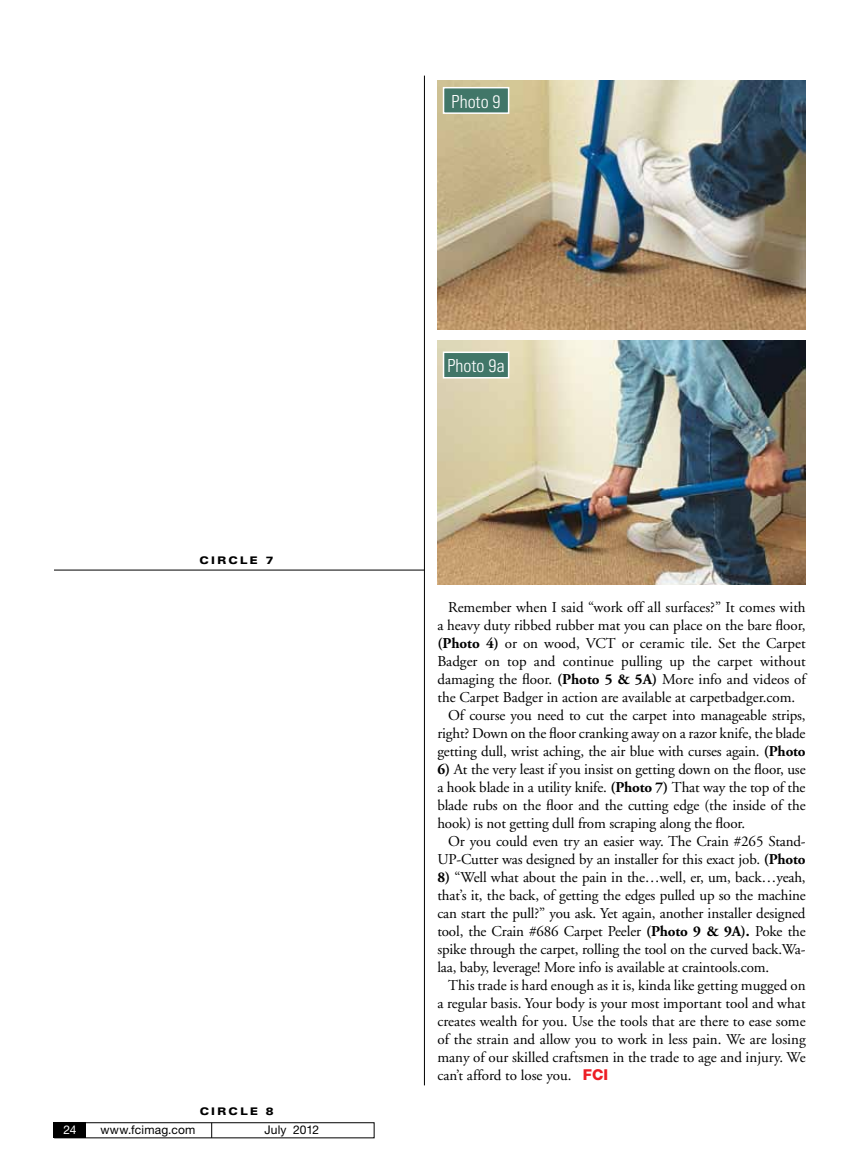
<style>
.page{position:relative;width:864px;height:1161px;background:#fff}
.page>*{position:absolute;margin:0;border:0;box-sizing:border-box;transform-origin:0 0}
.t1{font:300 condensed 18px "Univers";color:#fff}
.t2{font:15px/18px "Adobe Garamond";letter-spacing:-.01em;color:#000;text-align:justify}
.t3{font:12px "Helvetica Neue";letter-spacing:.01em;color:#000}
.t4{font:12px "Helvetica Neue";color:#fff}
.t5{font:900 expanded 10.5px "Univers";letter-spacing:.195em;color:#000}
.s1{font-weight:700}
.s2{font-family:"Helvetica Neue";font-weight:800;color:#ed1d24}
</style>
<div class="page">
<svg style="left:211px;top:1123px;width:1px;height:15px"></svg>
<div style="left:54px;top:1123px;width:32px;height:15px;background:#000"></div>
<img style="left:437px;top:80px;width:369px;height:250px">
<img style="left:437px;top:341px;width:369px;height:244px">
<div style="left:444px;top:88px;width:65px;height:25px;background:#417668"></div>
<div style="left:443px;top:87px;width:66px;height:27px;border:2px solid #fff"></div>
<div style="left:444px;top:352px;width:65px;height:26px;background:#417668"></div>
<div style="left:443px;top:352px;width:66px;height:27px;border:2px solid #fff"></div>
<hr style="left:424px;top:76px;width:1px;height:1009px;background:#000">
<hr style="left:54px;top:570px;width:371px;height:1px;background:#000">
<p class="t5" style="left:200px;top:554px;width:75px">CIRCLE 7</p>
<p class="t5" style="left:200px;top:1105px;width:75px">CIRCLE 8</p>
<p class="t4" style="left:63px;top:1123px;width:15px">24</p>
<p class="t3" style="left:100px;top:1123px;width:97px">www.fcimag.com</p>
<p class="t3" style="left:265px;top:1123px;width:56px">July 2012</p>
<p class="t1" style="left:452px;top:90px;width:51px">Photo 9</p>
<p class="t1" style="left:447px;top:355px;width:59px">Photo 9a</p>
<p class="t2" style="left:448px;top:599px;width:359px">Remember when I said “work off all surfaces?” It comes with</p>
<p class="t2" style="left:437px;top:617px;width:370px">a heavy duty ribbed rubber mat you can place on the bare floor,</p>
<p class="t2" style="left:437px;top:635px;width:370px"><span class="s1">(Photo 4)</span> or on wood, VCT or ceramic tile. Set the Carpet</p>
<p class="t2" style="left:437px;top:653px;width:370px">Badger on top and continue pulling up the carpet without</p>
<p class="t2" style="left:437px;top:671px;width:370px">damaging the floor. <span class="s1">(Photo 5 &amp; 5A)</span> More info and videos of</p>
<p class="t2" style="left:437px;top:689px;width:359px">the Carpet Badger in action are available at carpetbadger.com.</p>
<p class="t2" style="left:448px;top:707px;width:359px">Of course you need to cut the carpet into manageable strips,</p>
<p class="t2" style="left:437px;top:725px;width:370px">right? Down on the floor cranking away on a razor knife, the blade</p>
<p class="t2" style="left:437px;top:743px;width:370px">getting dull, wrist aching, the air blue with curses again. <span class="s1">(Photo</span></p>
<p class="t2" style="left:437px;top:761px;width:370px"><span class="s1">6)</span> At the very least if you insist on getting down on the floor, use a hook blade in a utility knife. <span class="s1">(Photo 7)</span> That way the top of the blade rubs on the floor and the cutting edge (the inside of the hook) is not getting dull from scraping along the floor.</p>
<p class="t2" style="left:437px;top:833px;width:370px;text-align:right">Or you could even try an easier way. The Crain #265 Stand-<br>UP-Cutter was designed by an installer for this exact job. <span class="s1">(Photo</span></p>
<p class="t2" style="left:437px;top:869px;width:370px"><span class="s1">8)</span> “Well what about the pain in the…well, er, um, back…yeah, that’s it, the back, of getting the edges pulled up so the machine can start the pull?” you ask. Yet again, another installer designed tool, the Crain #686 Carpet Peeler <span class="s1">(Photo 9 &amp; 9A).</span> Poke the spike through the carpet, rolling the tool on the curved back.Wa&shy;laa, baby, leverage! More info is available at craintools.com.</p>
<p class="t2" style="left:437px;top:977px;width:370px;text-indent:11px">This trade is hard enough as it is, kinda like getting mugged on a regular basis. Your body is your most important tool and what creates wealth for you. Use the tools that are there to ease some of the strain and allow you to work in less pain. We are losing many of our skilled craftsmen in the trade to age and injury. We can’t afford to lose you. <span class="s2">FCI</span></p>
</div>
